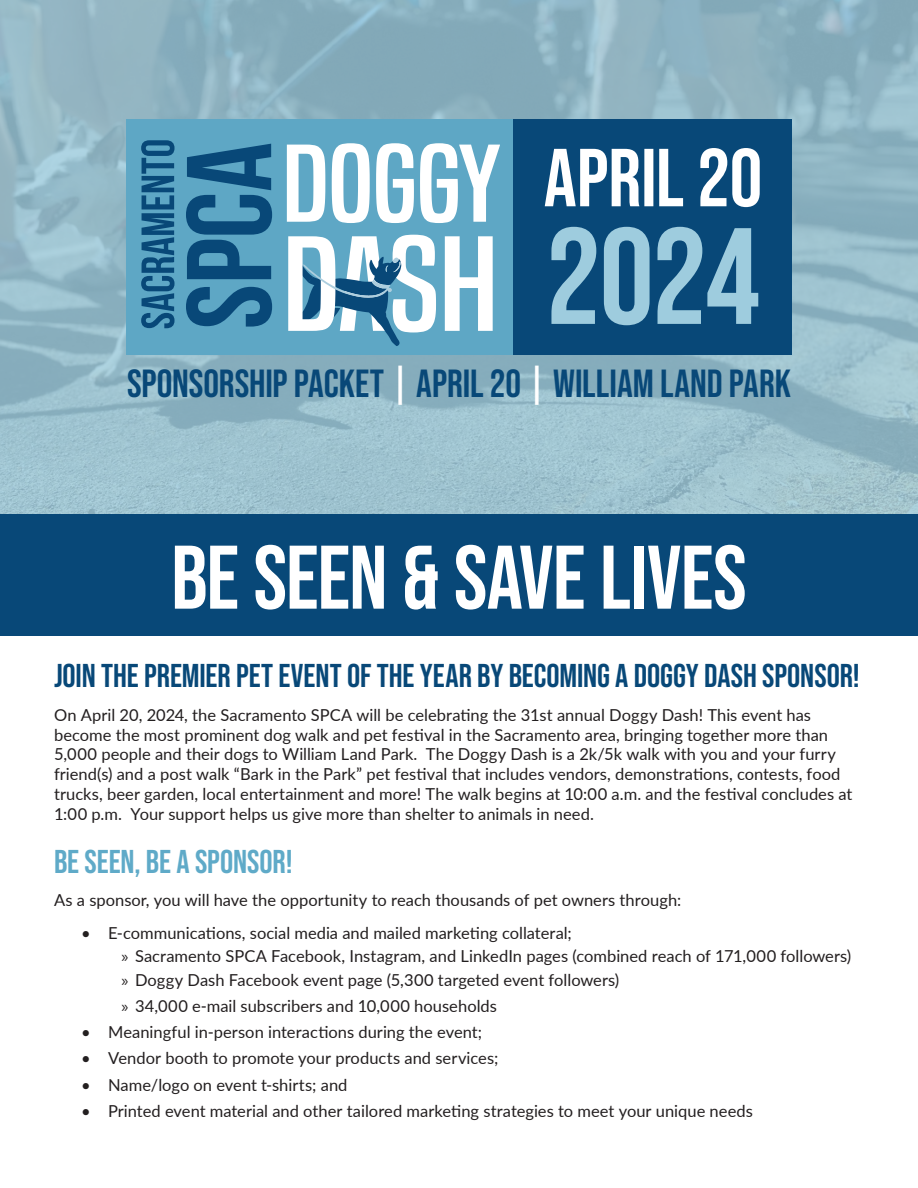
<style>
.page{position:relative;width:918px;height:1188px;background:#fff}
.page>*{position:absolute;margin:0;border:0;box-sizing:border-box;transform-origin:0 0}
.t1{font:90px "Bebas Neue";letter-spacing:-.005em;color:#fff}
.t2{font:39.15px "Bebas Neue";color:#084878}
.t3{font:33px "Bebas Neue";color:#084878}
.t4{font:33px "Bebas Neue";color:#5faac8}
.t5{font:16.5px/19.8px "Lato";color:#231f20}
.s1{color:#fff}
.s2{font-family:"Myriad Pro"}
</style>
<div class="page">
<svg style="left:0;top:0;width:918px;height:514px;background:#93b8c6"></svg>
<div style="left:126px;top:119px;width:387px;height:235px;background:#5ea7c5"></div>
<svg style="left:141px;top:140px;width:34px;height:188px"></svg>
<svg style="left:186px;top:287px;width:86px;height:40px"></svg>
<svg style="left:186px;top:144px;width:86px;height:135px"></svg>
<svg style="left:287px;top:145px;width:38px;height:77px"></svg>
<svg style="left:332px;top:143px;width:38px;height:80px"></svg>
<svg style="left:376px;top:143px;width:38px;height:80px"></svg>
<svg style="left:420px;top:143px;width:80px;height:80px"></svg>
<svg style="left:445px;top:236px;width:48px;height:95px"></svg>
<svg style="left:288px;top:235px;width:148px;height:111px"></svg>
<div style="left:513px;top:119px;width:279px;height:235px;background:#084878"></div>
<div style="left:0;top:514px;width:918px;height:122px;background:#084878"></div>
<svg style="left:551px;top:227px;width:207px;height:98px"></svg>
<svg style="left:545px;top:148px;width:215px;height:59px"></svg>
<p class="t2" style="left:127px;top:362px;width:665px">SPONSORSHIP PACKET <span class="s1">|</span> APRIL 20 <span class="s1">|</span> WILLIAM LAND PARK</p>
<p class="t1" style="left:171px;top:527px;width:577px">BE SEEN &amp; SAVE LIVES</p>
<p class="t3" style="left:54px;top:657px;width:807px">JOIN THE PREMIER PET EVENT OF THE YEAR BY BECOMING A DOGGY DASH SPONSOR!</p>
<p class="t5" style="left:54px;top:704px;width:800px">On April 20, 2024, the Sacramento SPCA will be celebrating the 31st annual Doggy Dash! This event has become the most prominent dog walk and pet festival in the Sacramento area, bringing together more than 5,000 people and their dogs to William Land Park. The Doggy Dash is a 2k/5k walk with you and your furry friend(s) and a post walk “Bark in the Park” pet festival that includes vendors, demonstrations, contests, food trucks, beer garden, local entertainment and more! The walk begins at 10:00 a.m. and the festival concludes at 1:00 p.m. Your support helps us give more than shelter to animals in need.</p>
<p class="t4" style="left:54px;top:843px;width:240px">BE SEEN, BE A SPONSOR!</p>
<p class="t5" style="left:54px;top:890px;width:629px">As a sponsor, you will have the opportunity to reach thousands of pet owners through:</p>
<p class="t5" style="left:81px;top:923px;width:492px">• E-communications, social media and mailed marketing collateral;</p>
<p class="t5" style="left:122px;top:946px;width:731px"><span class="s2">»</span> Sacramento SPCA Facebook, Instagram, and LinkedIn pages (combined reach of 171,000 followers)</p>
<p class="t5" style="left:122px;top:969px;width:499px"><span class="s2">»</span> Doggy Dash Facebook event page (5,300 targeted event followers)</p>
<p class="t5" style="left:122px;top:995px;width:377px"><span class="s2">»</span> 34,000 e-mail subscribers and 10,000 households</p>
<p class="t5" style="left:81px;top:1021px;width:403px">• Meaningful in-person interactions during the event;</p>
<p class="t5" style="left:81px;top:1048px;width:419px">• Vendor booth to promote your products and services;</p>
<p class="t5" style="left:81px;top:1074px;width:268px">• Name/logo on event t-shirts; and</p>
<p class="t5" style="left:81px;top:1100px;width:673px">• Printed event material and other tailored marketing strategies to meet your unique needs</p>
</div>
